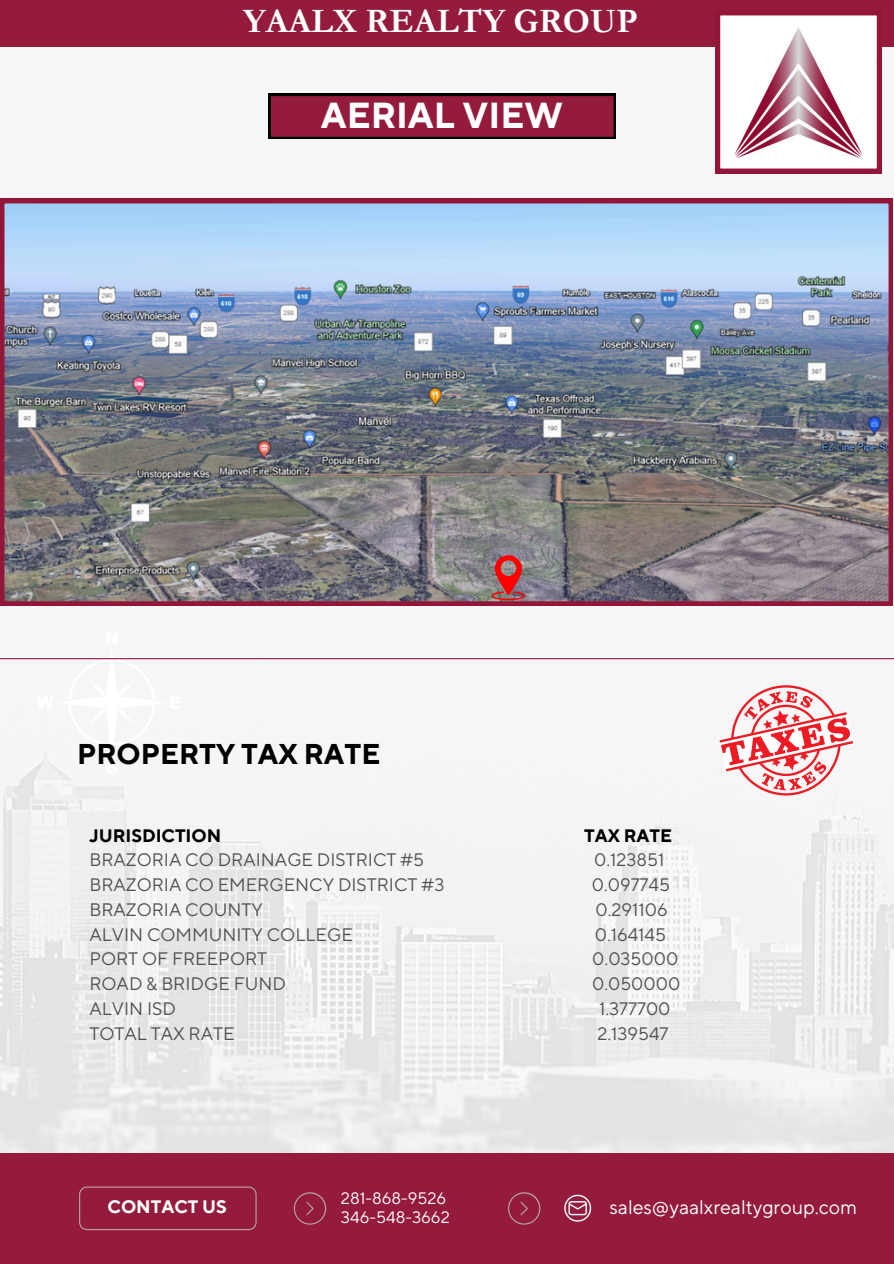
<style>
.page{position:relative;width:894px;height:1264px;background:#fff}
.page>*{position:absolute;margin:0;border:0;box-sizing:border-box;transform-origin:0 0}
.t1{font:700 36px "TT Norms Pro";color:#fff}
.t2{font:700 34.5px "Garamond";color:#fff}
.t3{font:700 28.5px "TT Norms Pro";color:#000}
.t4{font:19.5px "TT Norms Pro";color:#fff}
.t5{font:18px "TT Norms Pro";color:#505050}
.t6{font:700 18px "TT Norms Pro";color:#000}
.t7{font:700 18px "TT Norms Pro";color:#fff}
.t8{font:16.5px/19.2px "TT Norms Pro";color:#fff}
</style>
<div class="page">
<img style="left:0;top:47px;width:893px;height:1105px">
<svg style="left:269px;top:94px;width:346px;height:45px"></svg>
<div style="left:0;top:1152px;width:893px;height:111px;background:#951b3c"></div>
<svg style="left:79px;top:1186px;width:177px;height:44px"></svg>
<svg style="left:293px;top:1192px;width:299px;height:33px"></svg>
<svg style="left:37px;top:631px;width:143px;height:142px"></svg>
<div style="left:0;top:0;width:893px;height:47px;background:#951b3c"></div>
<svg style="left:715px;top:15px;width:166px;height:158px"></svg>
<img style="left:0;top:199px;width:892px;height:406px">
<svg style="left:491px;top:555px;width:34px;height:45px"></svg>
<svg style="left:719px;top:685px;width:133px;height:110px"></svg>
<hr style="left:0;top:658px;width:893px;height:1px;background:#951b3c">
<p class="t2" style="left:243px;top:3px;width:396px">YAALX REALTY GROUP</p>
<h1 class="t1" style="left:321px;top:94px;width:243px">AERIAL VIEW</h1>
<h3 class="t3" style="left:77px;top:737px;width:305px">PROPERTY TAX RATE</h3>
<h4 class="t6" style="left:89px;top:824px;width:133px">JURISDICTION</h4>
<h4 class="t6" style="left:584px;top:824px;width:89px">TAX RATE</h4>
<h4 class="t5" style="left:89px;top:849px;width:336px">BRAZORIA CO DRAINAGE DISTRICT #5</h4>
<h4 class="t5" style="left:594px;top:849px;width:72px">0.123851</h4>
<h4 class="t5" style="left:89px;top:874px;width:356px">BRAZORIA CO EMERGENCY DISTRICT #3</h4>
<h4 class="t5" style="left:591px;top:874px;width:80px">0.097745</h4>
<h4 class="t5" style="left:89px;top:898px;width:175px">BRAZORIA COUNTY</h4>
<h4 class="t5" style="left:595px;top:898px;width:73px">0.291106</h4>
<h4 class="t5" style="left:89px;top:923px;width:265px">ALVIN COMMUNITY COLLEGE</h4>
<h4 class="t5" style="left:594px;top:923px;width:73px">0.164145</h4>
<h4 class="t5" style="left:89px;top:948px;width:179px">PORT OF FREEPORT</h4>
<h4 class="t5" style="left:592px;top:948px;width:87px">0.035000</h4>
<h4 class="t5" style="left:89px;top:973px;width:198px">ROAD &amp; BRIDGE FUND</h4>
<h4 class="t5" style="left:592px;top:973px;width:90px">0.050000</h4>
<h4 class="t5" style="left:89px;top:997px;width:88px">ALVIN ISD</h4>
<h4 class="t5" style="left:599px;top:997px;width:73px">1.377700</h4>
<h4 class="t5" style="left:89px;top:1022px;width:147px">TOTAL TAX RATE</h4>
<h4 class="t5" style="left:597px;top:1022px;width:72px">2.139547</h4>
<h1 class="t7" style="left:108px;top:1195px;width:121px">CONTACT US</h1>
<p class="t8" style="left:341px;top:1188px;width:110px">281-868-9526<br>346-548-3662</p>
<p class="t4" style="left:609px;top:1195px;width:249px">sales@yaalxrealtygroup.com</p>
</div>
